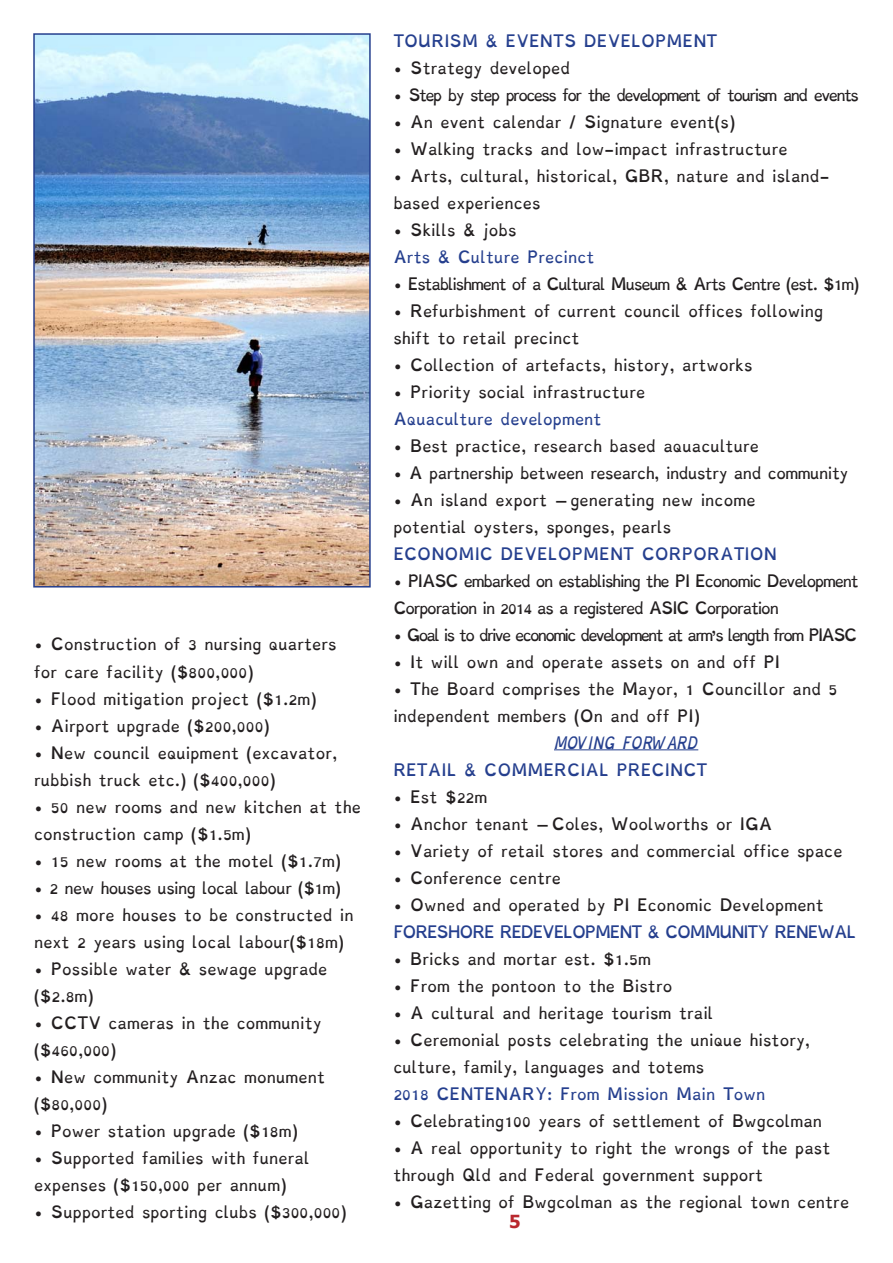
<style>
.page{position:relative;width:893px;height:1263px;background:#fff}
.page>*{position:absolute;margin:0;border:0;box-sizing:border-box;transform-origin:0 0}
.t1{font:700 18px "Tahoma";color:#b9282e}
.t2{font:13.5px/27px "Dyslexie";color:#231f20}
.t3{font:13.5px "Dyslexie";color:#253f8e}
.t4{font:13.5px/27px "Dyslexie";letter-spacing:-.09em;color:#231f20}
.t5{font:13.5px "Dyslexie";letter-spacing:-.13em;color:#231f20}
.t6{font:13.5px "Dyslexie";letter-spacing:-.12em;color:#231f20}
.t7{font:13.5px "Dyslexie";letter-spacing:-.04em;color:#231f20}
.t8{font:13.5px "Dyslexie";letter-spacing:-.09em;color:#253f8e}
.t9{font:13.5px "Dyslexie";letter-spacing:-.05em;color:#231f20}
.t10{font:italic 13.5px "Dyslexie";color:#253f8e}
</style>
<div class="page">
<hr style="left:554px;top:749px;width:144px;height:1px;background:#253f8e">
<img style="left:36px;top:36px;width:332px;height:548px">
<div style="left:33px;top:33px;width:338px;height:554px;border:2px solid #253f8e"></div>
<p class="t2" style="left:34px;top:631px;width:304px">• Construction of 3 nursing quarters for care facility ($800,000)</p>
<p class="t2" style="left:34px;top:685px;width:284px">• Flood mitigation project ($1.2m)</p>
<p class="t2" style="left:34px;top:712px;width:237px">• Airport upgrade ($200,000)</p>
<p class="t2" style="left:34px;top:739px;width:305px">• New council equipment (excavator, rubbish truck etc.) ($400,000)</p>
<p class="t2" style="left:34px;top:793px;width:328px">• 50 new rooms and new kitchen at the construction camp ($1.5m)</p>
<p class="t2" style="left:34px;top:847px;width:308px">• 15 new rooms at the motel ($1.7m)</p>
<p class="t9" style="left:34px;top:877px;width:308px">• 2 new houses using local labour ($1m)</p>
<p class="t2" style="left:34px;top:901px;width:321px">• 48 more houses to be constructed in next 2 years using local labour($18m)</p>
<p class="t2" style="left:34px;top:955px;width:295px">• Possible water &amp; sewage upgrade ($2.8m)</p>
<p class="t2" style="left:34px;top:1009px;width:289px">• CCTV cameras in the community ($460,000)</p>
<p class="t2" style="left:34px;top:1063px;width:293px">• New community Anzac monument ($80,000)</p>
<p class="t2" style="left:34px;top:1117px;width:265px">• Power station upgrade ($18m)</p>
<p class="t2" style="left:34px;top:1144px;width:277px">• Supported families with funeral expenses ($150,000 per annum)</p>
<p class="t2" style="left:34px;top:1198px;width:314px">• Supported sporting clubs ($300,000)</p>
<p class="t3" style="left:393px;top:30px;width:326px">TOURISM &amp; EVENTS DEVELOPMENT</p>
<p class="t2" style="left:393px;top:54px;width:178px">• Strategy developed</p>
<p class="t6" style="left:393px;top:84px;width:467px">• Step by step process for the development of tourism and events</p>
<p class="t2" style="left:393px;top:108px;width:343px">• An event calendar / Signature event(s)</p>
<p class="t2" style="left:393px;top:135px;width:396px">• Walking tracks and low-impact infrastructure</p>
<p class="t2" style="left:393px;top:162px;width:438px">• Arts, cultural, historical, GBR, nature and island&shy;based experiences</p>
<p class="t2" style="left:393px;top:216px;width:125px">• Skills &amp; jobs</p>
<p class="t3" style="left:393px;top:246px;width:203px">Arts &amp; Culture Precinct</p>
<p class="t4" style="left:393px;top:270px;width:467px">• Establishment of a Cultural Museum &amp; Arts Centre (est. $1m)</p>
<p class="t2" style="left:393px;top:297px;width:431px">• Refurbishment of current council offices following shift to retail precinct</p>
<p class="t2" style="left:393px;top:351px;width:361px">• Collection of artefacts, history, artworks</p>
<p class="t2" style="left:393px;top:378px;width:253px">• Priority social infrastructure</p>
<p class="t3" style="left:393px;top:408px;width:210px">Aquaculture development</p>
<p class="t2" style="left:393px;top:432px;width:367px">• Best practice, research based aquaculture</p>
<p class="t7" style="left:393px;top:462px;width:457px">• A partnership between research, industry and community</p>
<p class="t2" style="left:393px;top:486px;width:364px">• An island export –generating new income</p>
<p class="t2" style="left:393px;top:513px;width:280px">potential oysters, sponges, pearls</p>
<p class="t3" style="left:393px;top:543px;width:385px">ECONOMIC DEVELOPMENT CORPORATION</p>
<p class="t4" style="left:393px;top:567px;width:467px">• PIASC embarked on establishing the PI Economic Development<br>Corporation in 2014 as a registered ASIC Corporation</p>
<p class="t5" style="left:393px;top:624px;width:465px">• Goal is to drive economic development at arm’s length from PIASC</p>
<p class="t2" style="left:393px;top:648px;width:388px">• It will own and operate assets on and off PI</p>
<p class="t2" style="left:393px;top:675px;width:446px">• The Board comprises the Mayor, 1 Councillor and 5 independent members (On and off PI)</p>
<p class="t10" style="left:554px;top:732px;width:146px">MOVING FORWARD</p>
<p class="t3" style="left:393px;top:759px;width:316px">RETAIL &amp; COMMERCIAL PRECINCT</p>
<p class="t2" style="left:393px;top:783px;width:96px">• Est $22m</p>
<p class="t2" style="left:393px;top:810px;width:381px">• Anchor tenant –Coles, Woolworths or IGA</p>
<p class="t2" style="left:393px;top:837px;width:451px">• Variety of retail stores and commercial office space</p>
<p class="t2" style="left:393px;top:864px;width:169px">• Conference centre</p>
<p class="t2" style="left:393px;top:891px;width:432px">• Owned and operated by PI Economic Development</p>
<p class="t8" style="left:393px;top:921px;width:464px">FORESHORE REDEVELOPMENT &amp; COMMUNITY RENEWAL</p>
<p class="t2" style="left:393px;top:945px;width:259px">• Bricks and mortar est. $1.5m</p>
<p class="t2" style="left:393px;top:972px;width:281px">• From the pontoon to the Bistro</p>
<p class="t2" style="left:393px;top:999px;width:322px">• A cultural and heritage tourism trail</p>
<p class="t2" style="left:393px;top:1026px;width:418px">• Ceremonial posts celebrating the unique history, culture, family, languages and totems</p>
<p class="t3" style="left:393px;top:1083px;width:374px">2018 CENTENARY: From Mission Main Town</p>
<p class="t2" style="left:393px;top:1107px;width:430px">• Celebrating100 years of settlement of Bwgcolman</p>
<p class="t2" style="left:393px;top:1134px;width:439px">• A real opportunity to right the wrongs of the past through Qld and Federal government support</p>
<p class="t2" style="left:393px;top:1188px;width:457px">• Gazetting of Bwgcolman as the regional town centre</p>
<h1 class="t1" style="left:509px;top:1209px;width:13px">5</h1>
</div>
